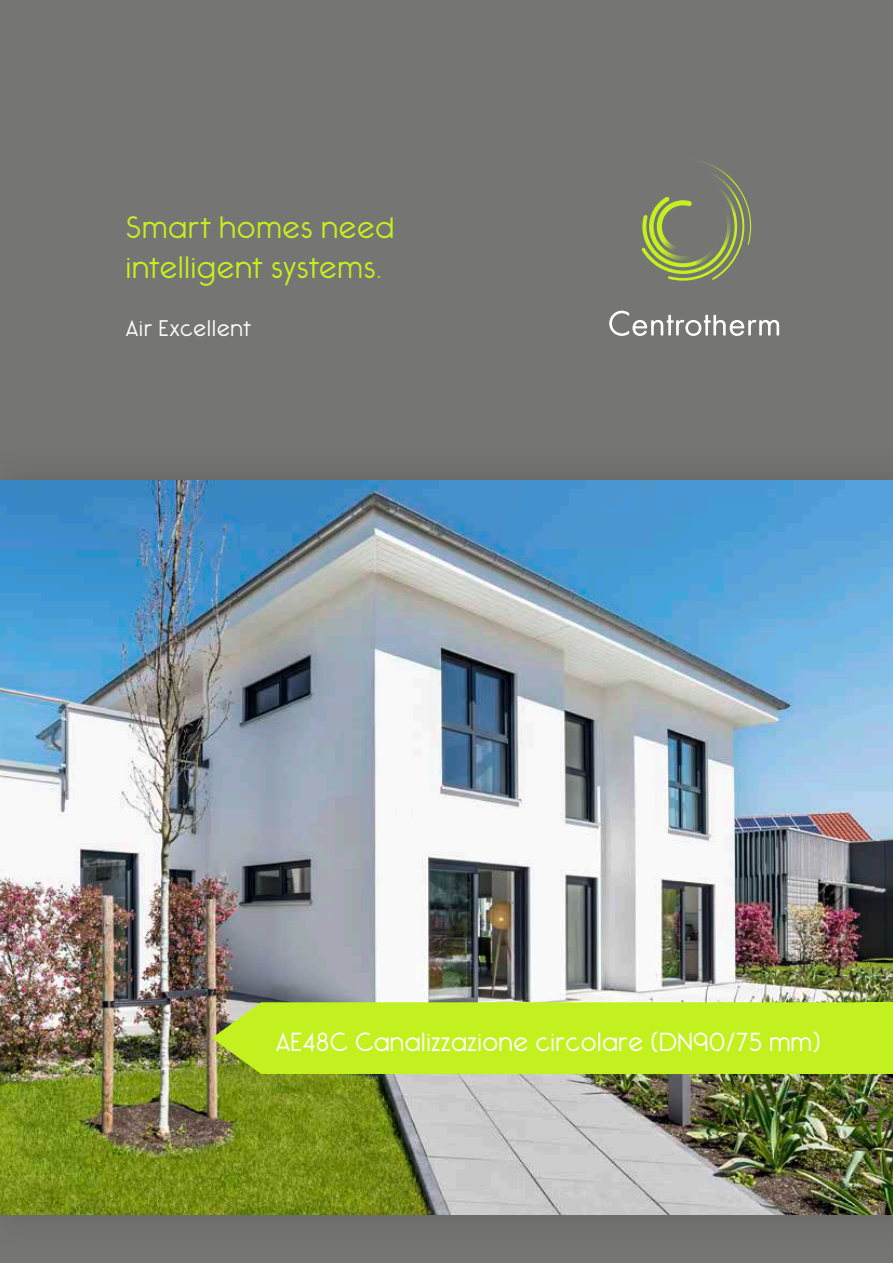
<style>
.page{position:relative;width:893px;height:1263px;background:#757574}
.page>*{position:absolute;margin:0;border:0;box-sizing:border-box;transform-origin:0 0}
.t1{font:39px/40.5px "Ealing OT";letter-spacing:.005em;color:#c3f01f}
.t2{font:33px "Ealing OT";color:#fff}
.t3{font:28.5px "Ealing OT";letter-spacing:.015em;color:#fff}
</style>
<div class="page">
<img style="left:0;top:480px;width:893px;height:734px">
<div style="left:212px;top:1002px;width:651px;height:72px;background:#c3f01f"></div>
<div style="left:863px;top:1002px;width:30px;height:72px;background:#c3f01f"></div>
<svg style="left:609px;top:311px;width:170px;height:25px"></svg>
<svg style="left:641px;top:161px;width:110px;height:120px"></svg>
<p class="t1" style="left:125px;top:207px;width:270px">Smart homes need intelligent systems.</p>
<p class="t3" style="left:125px;top:314px;width:128px">Air Excellent</p>
<p class="t2" style="left:275px;top:1026px;width:547px">AE48C Canalizzazione circolare (DN90/75 mm)</p>
</div>
